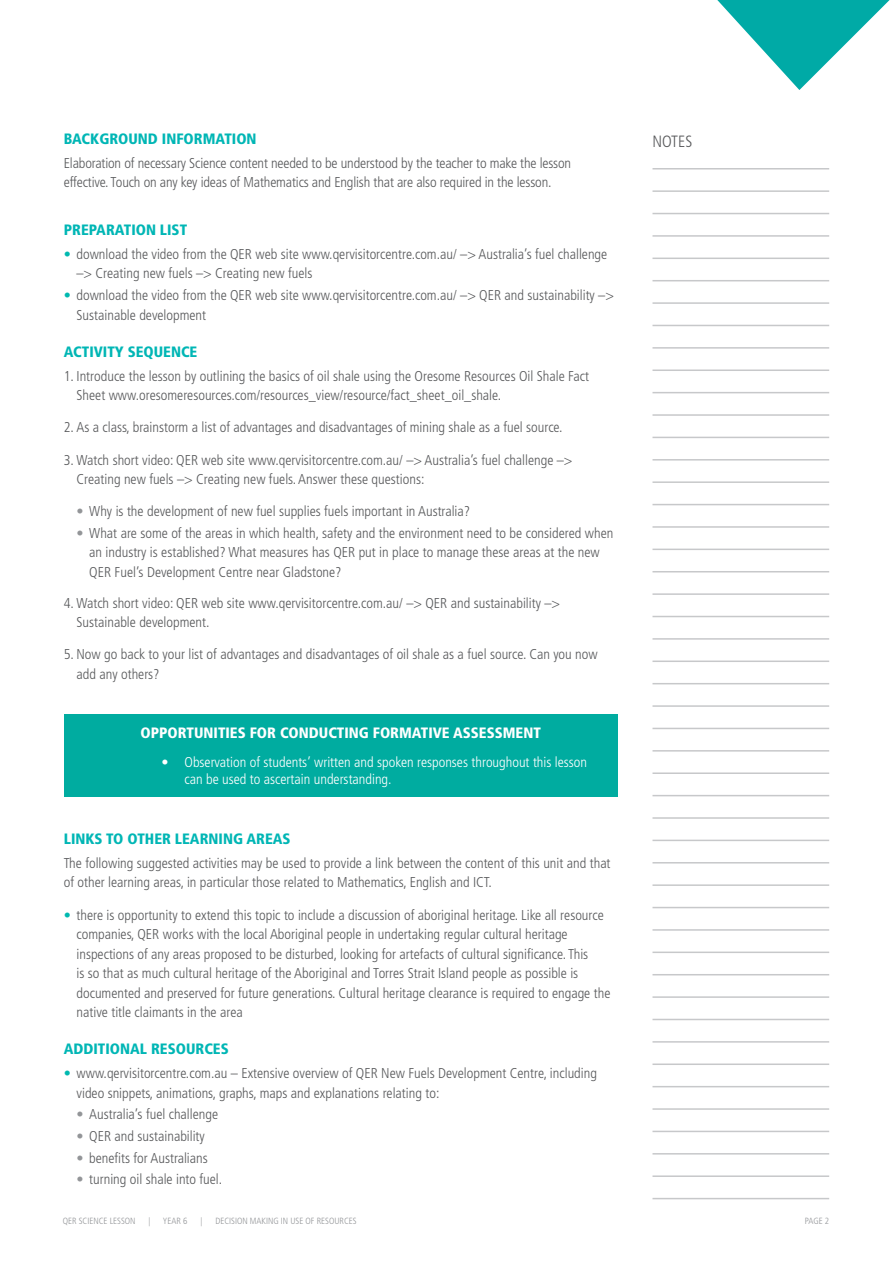
<style>
.page{position:relative;width:893px;height:1263px;background:#fff}
.page>*{position:absolute;margin:0;border:0;box-sizing:border-box;transform-origin:0 0}
.t1{font:300 condensed 16.35px "Frutiger LT Std";color:#58595b}
.t2{font:900 condensed 15px "Frutiger LT Std";color:#00b6b5}
.t3{font:900 condensed 15px "Frutiger LT Std";color:#fff}
.t4{font:300 condensed 14.25px/19.5px "Frutiger LT Std";color:#58595b}
.t5{font:300 condensed 14.25px/16.5px "Frutiger LT Std";color:#fff}
.t6{font:300 condensed 9px "Frutiger LT Std";color:#939598}
.s1{color:#00b9b0}
.s2{color:#939598}
</style>
<div class="page">
<svg style="left:717px;top:0;width:173px;height:90px"></svg>
<hr style="left:652px;top:190px;width:177px;height:2px;background:#c7c8ca">
<hr style="left:652px;top:168px;width:177px;height:1px;background:#c7c8ca">
<hr style="left:652px;top:213px;width:177px;height:1px;background:#c7c8ca">
<hr style="left:652px;top:235px;width:177px;height:2px;background:#c7c8ca">
<hr style="left:652px;top:258px;width:177px;height:1px;background:#c7c8ca">
<hr style="left:652px;top:280px;width:177px;height:1px;background:#c7c8ca">
<hr style="left:652px;top:302px;width:177px;height:2px;background:#c7c8ca">
<hr style="left:652px;top:325px;width:177px;height:1px;background:#c7c8ca">
<hr style="left:652px;top:347px;width:177px;height:2px;background:#c7c8ca">
<hr style="left:652px;top:369px;width:177px;height:2px;background:#c7c8ca">
<hr style="left:652px;top:392px;width:177px;height:1px;background:#c7c8ca">
<hr style="left:652px;top:414px;width:177px;height:2px;background:#c7c8ca">
<hr style="left:652px;top:437px;width:177px;height:1px;background:#c7c8ca">
<hr style="left:652px;top:459px;width:177px;height:1px;background:#c7c8ca">
<hr style="left:652px;top:481px;width:177px;height:2px;background:#c7c8ca">
<hr style="left:652px;top:504px;width:177px;height:1px;background:#c7c8ca">
<hr style="left:652px;top:526px;width:177px;height:2px;background:#c7c8ca">
<hr style="left:652px;top:549px;width:177px;height:1px;background:#c7c8ca">
<hr style="left:652px;top:571px;width:177px;height:1px;background:#c7c8ca">
<hr style="left:652px;top:593px;width:177px;height:2px;background:#c7c8ca">
<hr style="left:652px;top:616px;width:177px;height:1px;background:#c7c8ca">
<hr style="left:652px;top:638px;width:177px;height:2px;background:#c7c8ca">
<hr style="left:652px;top:660px;width:177px;height:2px;background:#c7c8ca">
<hr style="left:652px;top:683px;width:177px;height:1px;background:#c7c8ca">
<hr style="left:652px;top:705px;width:177px;height:2px;background:#c7c8ca">
<hr style="left:652px;top:728px;width:177px;height:1px;background:#c7c8ca">
<hr style="left:652px;top:750px;width:177px;height:1px;background:#c7c8ca">
<hr style="left:652px;top:929px;width:177px;height:2px;background:#c7c8ca">
<hr style="left:652px;top:772px;width:177px;height:2px;background:#c7c8ca">
<hr style="left:652px;top:951px;width:177px;height:2px;background:#c7c8ca">
<hr style="left:652px;top:795px;width:177px;height:1px;background:#c7c8ca">
<hr style="left:652px;top:974px;width:177px;height:1px;background:#c7c8ca">
<hr style="left:652px;top:817px;width:177px;height:2px;background:#c7c8ca">
<hr style="left:652px;top:996px;width:177px;height:2px;background:#c7c8ca">
<hr style="left:652px;top:840px;width:177px;height:1px;background:#c7c8ca">
<hr style="left:652px;top:1019px;width:177px;height:1px;background:#c7c8ca">
<hr style="left:652px;top:862px;width:177px;height:1px;background:#c7c8ca">
<hr style="left:652px;top:1041px;width:177px;height:2px;background:#c7c8ca">
<hr style="left:652px;top:884px;width:177px;height:2px;background:#c7c8ca">
<hr style="left:652px;top:1063px;width:177px;height:2px;background:#c7c8ca">
<hr style="left:652px;top:907px;width:177px;height:1px;background:#c7c8ca">
<hr style="left:652px;top:1086px;width:177px;height:1px;background:#c7c8ca">
<hr style="left:652px;top:1153px;width:177px;height:1px;background:#c7c8ca">
<hr style="left:652px;top:1108px;width:177px;height:2px;background:#c7c8ca">
<hr style="left:652px;top:1175px;width:177px;height:2px;background:#c7c8ca">
<hr style="left:652px;top:1131px;width:177px;height:1px;background:#c7c8ca">
<hr style="left:652px;top:1198px;width:177px;height:1px;background:#c7c8ca">
<div style="left:64px;top:714px;width:554px;height:82px;background:#00aca0"></div>
<p class="t2" style="left:64px;top:130px;width:194px">BACKGROUND INFORMATION</p>
<p class="t4" style="left:64px;top:153px;width:509px">Elaboration of necessary Science content needed to be understood by the teacher to make the lesson effective. Touch on any key ideas of M athematics and English that are also required in the lesson.</p>
<p class="t2" style="left:64px;top:221px;width:125px">PREPARATION LIST</p>
<p class="t4" style="left:77px;top:244px;width:532px;text-indent:-13px"><span class="s1">•</span> download the video from the QER web site www.qervisitorcentre.com.au/ –&gt; Australia’s fuel challenge –&gt; Creating new fuels –&gt; Creating new fuels</p>
<p class="t4" style="left:77px;top:286px;width:539px;text-indent:-13px"><span class="s1">•</span> download the video from the QER web site www.qervisitorcentre.com.au/ –&gt; QER and sustainability –&gt;<br>Sustainable development</p>
<p class="t2" style="left:64px;top:342px;width:135px">ACTIVITY SEQUENCE</p>
<p class="t4" style="left:77px;top:366px;width:514px;text-indent:-13px">1. Introduce the lesson by outlining the basics of oil shale using the Oresome Resources Oil Shale Fact<br>Sheet www.oresomeresources.com/resources_view/resource/fact_sheet_oil_shale.</p>
<p class="t4" style="left:64px;top:418px;width:500px">2. As a class, brainstorm a list of advantages and disadvantages of mining shale as a fuel source.</p>
<p class="t4" style="left:77px;top:450px;width:497px;text-indent:-13px">3. Watch short video: QER web site www.qervisitorcentre.com.au/ –&gt; Australia’s fuel challenge –&gt;<br>Creating new fuels –&gt; Creating new fuels. Answer these questions:</p>
<p class="t4" style="left:77px;top:502px;width:395px"><span class="s2">•</span> Why is the development of new fuel supplies fuels important in Australia?</p>
<p class="t4" style="left:89px;top:523px;width:526px;text-indent:-13px"><span class="s2">•</span> What are some of the areas in which health, safety and the environment need to be considered when an industry is established? What measures has QER put in place to manage these areas at the new<br>QER Fuel’s Development Centre near Gladstone?</p>
<p class="t4" style="left:77px;top:593px;width:485px;text-indent:-13px">4. Watch short video: QER web site www.qervisitorcentre.com.au/ –&gt; QER and sustainability –&gt;<br>Sustainable development.</p>
<p class="t4" style="left:77px;top:645px;width:523px;text-indent:-13px">5. Now go back to your list of advantages and disadvantages of oil shale as a fuel source. Can you now add any others?</p>
<p class="t3" style="left:141px;top:724px;width:402px">OPPORTUNITIES FOR CONDUCTING FORMATIVE ASSESSMENT</p>
<p class="t5" style="left:185px;top:754px;width:404px;text-indent:-23px">• Observation of students’ written and spoken responses throughout this lesson can be used to ascertain understanding.</p>
<p class="t2" style="left:64px;top:830px;width:228px">LINKS TO OTHER LEARNING AREAS</p>
<p class="t4" style="left:64px;top:853px;width:548px">The following suggested activities may be used to provide a link between the content of this unit and that of other learning areas, in particular those related to Mathematics, English and ICT.</p>
<p class="t4" style="left:77px;top:905px;width:535px;text-indent:-13px"><span class="s1">•</span> there is opportunity to extend this topic to include a discussion of aboriginal heritage. Like all resource companies, QER works with the local Aboriginal people in undertaking regular cultural heritage inspections of any areas proposed to be disturbed, looking for artefacts of cultural significance. This<br>is so that as much cultural heritage of the Aboriginal and Torres Strait Island people as possible is documented and preserved for future generations. Cultural heritage clearance is required to engage the native title claimants in the area</p>
<p class="t2" style="left:64px;top:1040px;width:11px">ADD</p>
<p class="t2" style="left:94px;top:1040px;width:137px">ITIONAL RESOURCES</p>
<p class="t4" style="left:77px;top:1064px;width:522px;text-indent:-13px"><span class="s1">•</span> www.qervisitorcentre.com.au – Extensive overview of QER New Fuels Development Centre, including video snippets, animations, graphs, maps and explanations relating to:</p>
<p class="t4" style="left:77px;top:1105px;width:143px"><span class="s2">•</span> Australia’s fuel challenge</p>
<p class="t4" style="left:77px;top:1126px;width:130px"><span class="s2">•</span> QER and sustainability</p>
<p class="t4" style="left:77px;top:1148px;width:133px"><span class="s2">•</span> benefits for Australians</p>
<p class="t4" style="left:77px;top:1170px;width:147px"><span class="s2">•</span> turning oil shale into fuel.</p>
<p class="t1" style="left:652px;top:132px;width:41px">NOTES</p>
<p class="t6" style="left:63px;top:1215px;width:74px">QER SCIENCE LESSON</p>
<p class="t6" style="left:149px;top:1215px;width:3px">|</p>
<p class="t6" style="left:163px;top:1215px;width:26px">YEAR 6</p>
<p class="t6" style="left:200px;top:1215px;width:3px">|</p>
<p class="t6" style="left:215px;top:1215px;width:10px">decision</p>
<p class="t6" style="left:250px;top:1215px;width:72px">making in use of reso</p>
<p class="t6" style="left:334px;top:1215px;width:11px">urces</p>
<p class="t6" style="left:805px;top:1215px;width:26px">PAGE 2</p>
</div>
